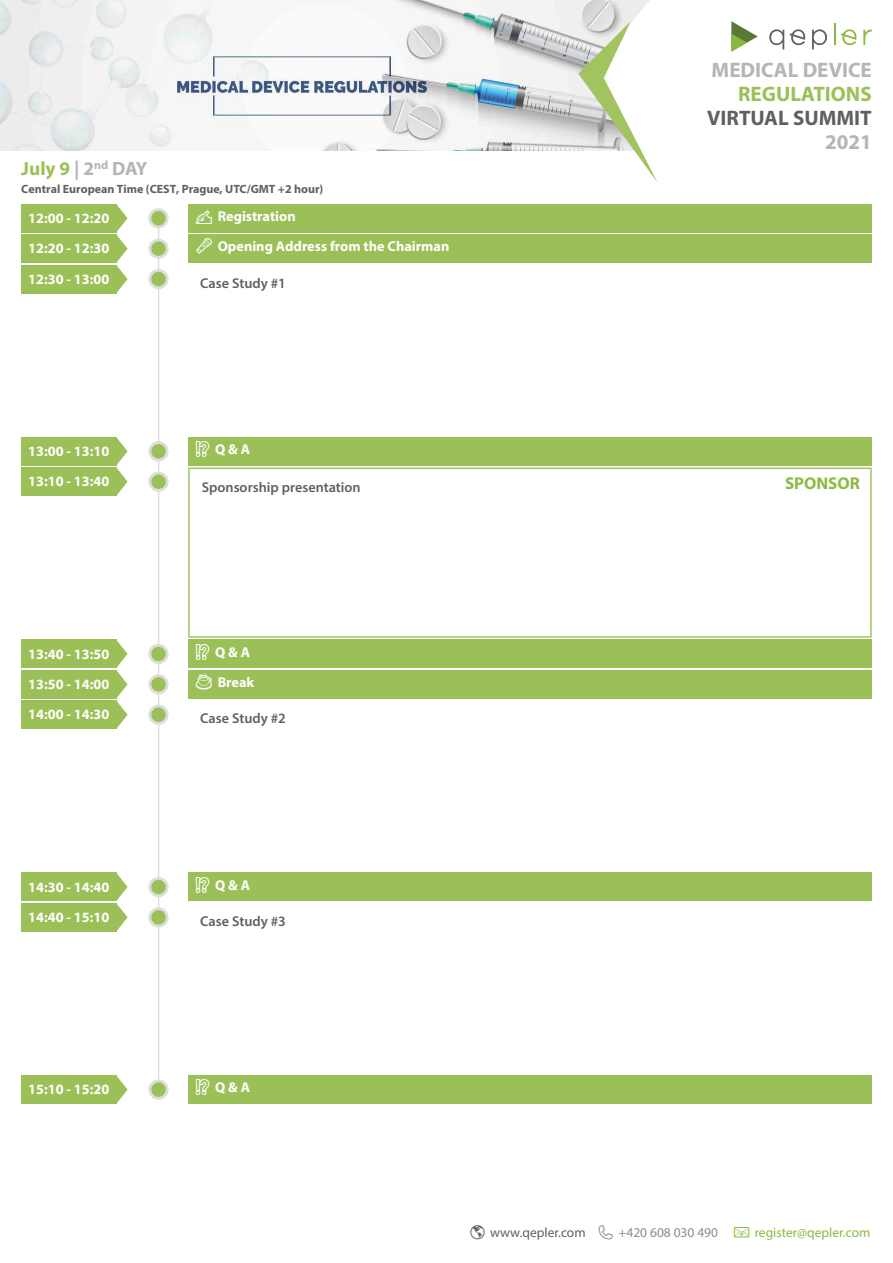
<style>
.page{position:relative;width:893px;height:1263px;background:#fff}
.page>*{position:absolute;margin:0;border:0;box-sizing:border-box;transform-origin:0 0}
.t1{font:700 21px "Myriad Pro";color:#b5b5b5}
.t2{font:700 21px "Myriad Pro";color:#606061}
.t3{font:700 21px "Myriad Pro";color:#9bc057}
.t4{font:700 19.2px "Myriad Pro";color:#9bc057}
.t5{font:700 17.1px "Myriad Pro";color:#8cba40}
.t6{font:700 14.25px "Myriad Pro";color:#fff}
.t7{font:600 14.25px "Myriad Pro";color:#606061}
.t8{font:13.5px "Myriad Pro";color:#8db93f}
.t9{font:13.5px "Myriad Pro";color:#606061}
.t10{font:13.5px "Myriad Pro";color:#8a8c8e}
.t11{font:700 12px "Myriad Pro";color:#606061}
.s1{color:#b5b5b5}
</style>
<div class="page">
<img style="left:0;top:0;width:587px;height:151px">
<svg style="left:587px;top:0;width:285px;height:233px"></svg>
<svg style="left:578px;top:21px;width:80px;height:162px"></svg>
<svg style="left:731px;top:21px;width:27px;height:31px"></svg>
<svg style="left:812px;top:29px;width:15px;height:20px"></svg>
<svg style="left:769px;top:29px;width:15px;height:20px"></svg>
<hr style="left:834px;top:23px;width:2px;height:22px;background:#8ab73f">
<svg style="left:863px;top:30px;width:9px;height:15px"></svg>
<svg style="left:790px;top:29px;width:15px;height:16px"></svg>
<svg style="left:841px;top:29px;width:15px;height:16px"></svg>
<hr style="left:158px;top:218px;width:1px;height:871px;background:#ddddde">
<div style="left:150px;top:210px;width:17px;height:17px;background:#9bc057;border-radius:50%"></div>
<div style="left:148px;top:208px;width:21px;height:20px;border:3px solid #ddddde;border-radius:50%"></div>
<div style="left:21px;top:204px;width:95px;height:28px;background:#9bc057"></div>
<div style="left:188px;top:204px;width:684px;height:28px;background:#9bc057"></div>
<div style="left:150px;top:240px;width:17px;height:17px;background:#9bc057;border-radius:50%"></div>
<div style="left:148px;top:239px;width:21px;height:20px;border:3px solid #ddddde;border-radius:50%"></div>
<div style="left:21px;top:234px;width:95px;height:29px;background:#9bc057"></div>
<div style="left:188px;top:234px;width:684px;height:29px;background:#9bc057"></div>
<div style="left:150px;top:443px;width:17px;height:17px;background:#9bc057;border-radius:50%"></div>
<div style="left:148px;top:441px;width:21px;height:20px;border:3px solid #ddddde;border-radius:50%"></div>
<div style="left:21px;top:437px;width:95px;height:28px;background:#9bc057"></div>
<div style="left:188px;top:437px;width:684px;height:28px;background:#9bc057"></div>
<div style="left:150px;top:645px;width:17px;height:18px;background:#9bc057;border-radius:50%"></div>
<div style="left:148px;top:644px;width:21px;height:20px;border:3px solid #ddddde;border-radius:50%"></div>
<div style="left:21px;top:640px;width:95px;height:28px;background:#9bc057"></div>
<div style="left:188px;top:640px;width:684px;height:28px;background:#9bc057"></div>
<svg style="left:150px;top:1081px;width:17px;height:17px"></svg>
<div style="left:148px;top:1079px;width:21px;height:21px;border:3px solid #ddddde;border-radius:50%"></div>
<div style="left:21px;top:1075px;width:95px;height:29px;background:#9bc057"></div>
<svg style="left:116px;top:1075px;width:12px;height:29px"></svg>
<div style="left:188px;top:1075px;width:684px;height:29px;background:#9bc057"></div>
<div style="left:150px;top:909px;width:17px;height:17px;background:#9bc057;border-radius:50%"></div>
<div style="left:148px;top:907px;width:21px;height:20px;border:3px solid #ddddde;border-radius:50%"></div>
<div style="left:21px;top:903px;width:95px;height:28px;background:#9bc057"></div>
<div style="left:150px;top:878px;width:17px;height:18px;background:#9bc057;border-radius:50%"></div>
<div style="left:148px;top:877px;width:21px;height:20px;border:3px solid #ddddde;border-radius:50%"></div>
<div style="left:21px;top:873px;width:95px;height:28px;background:#9bc057"></div>
<svg style="left:116px;top:873px;width:12px;height:58px"></svg>
<div style="left:188px;top:873px;width:684px;height:28px;background:#9bc057"></div>
<div style="left:150px;top:676px;width:17px;height:17px;background:#9bc057;border-radius:50%"></div>
<div style="left:148px;top:674px;width:21px;height:20px;border:3px solid #ddddde;border-radius:50%"></div>
<div style="left:21px;top:670px;width:95px;height:28px;background:#9bc057"></div>
<div style="left:188px;top:670px;width:684px;height:28px;background:#9bc057"></div>
<div style="left:150px;top:270px;width:17px;height:18px;background:#9bc057;border-radius:50%"></div>
<div style="left:148px;top:269px;width:21px;height:20px;border:3px solid #ddddde;border-radius:50%"></div>
<div style="left:21px;top:265px;width:95px;height:28px;background:#9bc057"></div>
<svg style="left:116px;top:204px;width:12px;height:89px"></svg>
<div style="left:150px;top:706px;width:17px;height:17px;background:#9bc057;border-radius:50%"></div>
<div style="left:148px;top:705px;width:21px;height:20px;border:3px solid #ddddde;border-radius:50%"></div>
<div style="left:21px;top:701px;width:95px;height:28px;background:#9bc057"></div>
<svg style="left:116px;top:640px;width:12px;height:89px"></svg>
<div style="left:150px;top:473px;width:17px;height:17px;background:#9bc057;border-radius:50%"></div>
<div style="left:148px;top:472px;width:21px;height:20px;border:3px solid #ddddde;border-radius:50%"></div>
<div style="left:21px;top:468px;width:95px;height:28px;background:#9bc057"></div>
<svg style="left:116px;top:437px;width:12px;height:59px"></svg>
<div style="left:188px;top:468px;width:684px;height:170px;border:2px solid #a2c460"></div>
<p class="t4" style="left:21px;top:156px;width:128px">July 9 <span class="s1">| 2</span><sup>nd</sup> <span class="s1">DAY</span></p>
<p class="t11" style="left:21px;top:181px;width:304px">Central European Time (CEST, Prague, UTC/GMT +2 hour)</p>
<p class="t6" style="left:28px;top:209px;width:83px">12:00 - 12:20</p>
<p class="t6" style="left:194px;top:207px;width:103px">✍ Registration</p>
<p class="t6" style="left:28px;top:239px;width:83px">12:20 - 12:30</p>
<p class="t6" style="left:218px;top:237px;width:233px">Opening Address from the Chairman</p>
<p class="t6" style="left:28px;top:270px;width:83px">12:30 - 13:00</p>
<p class="t7" style="left:200px;top:274px;width:87px">Case Study #1</p>
<p class="t6" style="left:28px;top:442px;width:83px">13:00 - 13:10</p>
<p class="t6" style="left:215px;top:440px;width:36px">Q &amp; A</p>
<p class="t1" style="left:712px;top:56px;width:162px">MEDICAL DEVICE</p>
<p class="t3" style="left:738px;top:80px;width:135px">REGULATIONS</p>
<p class="t2" style="left:707px;top:104px;width:166px">VIRTUAL SUMMIT</p>
<p class="t1" style="left:825px;top:128px;width:48px">2021</p>
<p class="t6" style="left:28px;top:472px;width:83px">13:10 - 13:40</p>
<p class="t7" style="left:202px;top:478px;width:161px">Sponsorship presentation</p>
<p class="t5" style="left:785px;top:472px;width:76px">SPONSOR</p>
<p class="t6" style="left:28px;top:644px;width:83px">13:40 - 13:50</p>
<p class="t6" style="left:215px;top:642px;width:36px">Q &amp; A</p>
<p class="t6" style="left:28px;top:675px;width:83px">13:50 - 14:00</p>
<p class="t6" style="left:194px;top:673px;width:62px">☕ Break</p>
<p class="t6" style="left:28px;top:705px;width:83px">14:00 - 14:30</p>
<p class="t7" style="left:200px;top:709px;width:87px">Case Study #2</p>
<p class="t6" style="left:28px;top:877px;width:83px">14:30 - 14:40</p>
<p class="t6" style="left:215px;top:875px;width:36px">Q &amp; A</p>
<p class="t6" style="left:28px;top:908px;width:83px">14:40 - 15:10</p>
<p class="t7" style="left:200px;top:912px;width:87px">Case Study #3</p>
<p class="t6" style="left:28px;top:1080px;width:83px">15:10 - 15:20</p>
<p class="t6" style="left:215px;top:1078px;width:36px">Q &amp; A</p>
<p class="t9" style="left:490px;top:1224px;width:97px">www.qepler.com</p>
<p class="t10" style="left:618px;top:1224px;width:101px">+420 608 030 490</p>
<p class="t8" style="left:755px;top:1224px;width:117px">register@qepler.com</p>
</div>
